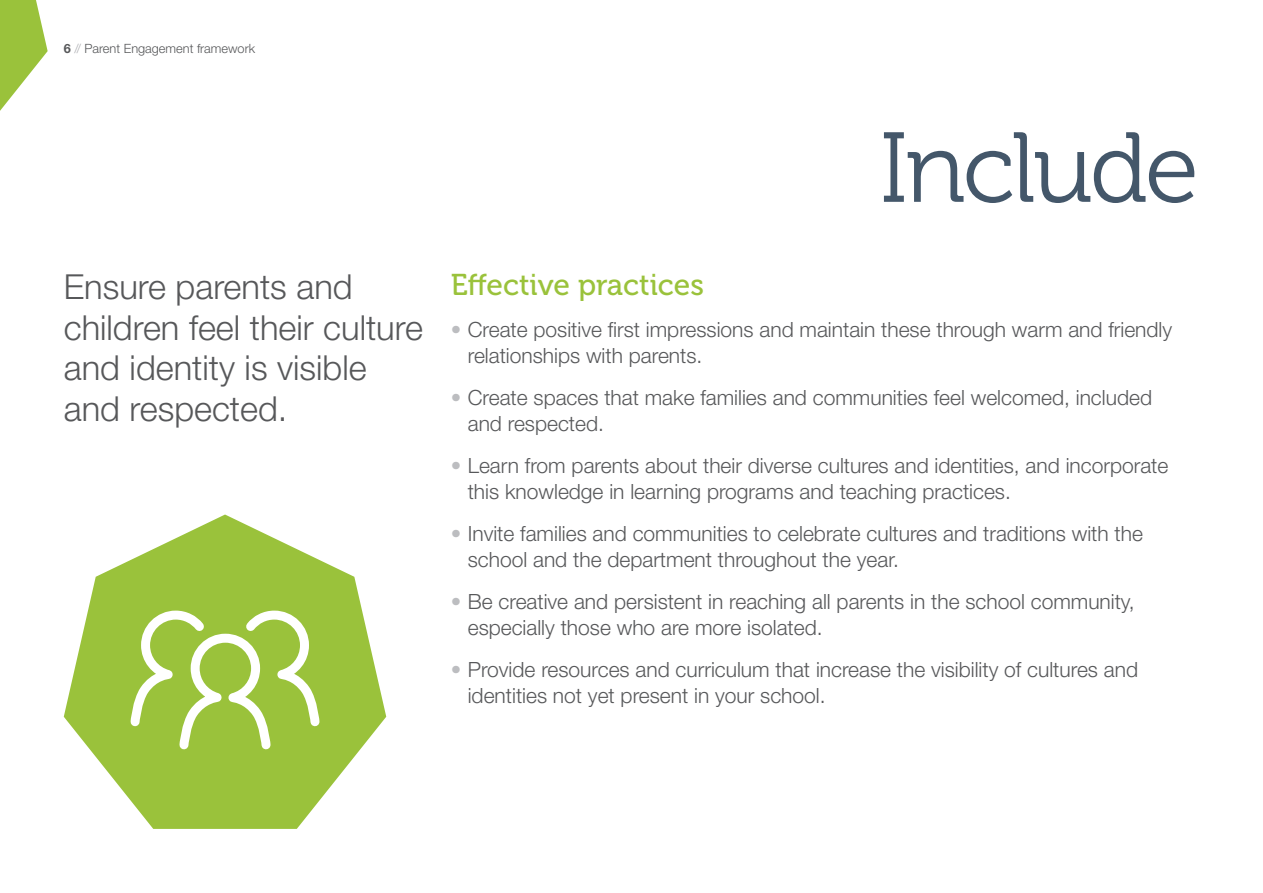
<style>
.page{position:relative;width:1263px;height:893px;background:#fff}
.page>*{position:absolute;margin:0;border:0;box-sizing:border-box;transform-origin:0 0}
.t1{font:99px "Museo 300";letter-spacing:-.03em;color:#44576a}
.t2{font:300 34.5px/40.5px "Helvetica Neue";color:#57585a}
.t3{font:30px "Museo 500";color:#9ac23b}
.t4{font:300 21px/25.5px "Helvetica Neue";color:#57585a}
.t5{font:300 12.75px "Helvetica Neue";color:#57585a}
.s1{font-weight:700}
.s2{color:#a8a9ad}
.s3{color:#bcbdc0}
</style>
<div class="page">
<svg style="left:0;top:0;width:48px;height:111px"></svg>
<svg style="left:64px;top:514px;width:322px;height:315px;fill:#9ac23b"></svg>
<svg style="left:126px;top:606px;width:198px;height:148px"></svg>
<p class="t5" style="left:64px;top:40px;width:193px"><span class="s1">6</span> <span class="s2">//</span> Parent Engagement framework</p>
<p class="t2" style="left:64px;top:266px;width:361px">Ensure parents and children feel their culture and identity is visible and respected.</p>
<p class="t1" style="left:879px;top:114px;width:321px">Include</p>
<p class="t3" style="left:451px;top:268px;width:255px">Effective practices</p>
<p class="t4" style="left:468px;top:316px;width:706px;text-indent:-17px"><span class="s3">•</span> Create positive first impressions and maintain these through warm and friendly relationships with parents.</p>
<p class="t4" style="left:468px;top:384px;width:686px;text-indent:-17px"><span class="s3">•</span> Create spaces that make families and communities feel welcomed, included and respected.</p>
<p class="t4" style="left:468px;top:452px;width:702px;text-indent:-17px"><span class="s3">•</span> Learn from parents about their diverse cultures and identities, and incorporate this knowledge in learning programs and teaching practices.</p>
<p class="t4" style="left:468px;top:521px;width:677px;text-indent:-17px"><span class="s3">•</span> Invite families and communities to celebrate cultures and traditions with the school and the department throughout the year.</p>
<p class="t4" style="left:468px;top:589px;width:668px;text-indent:-17px"><span class="s3">•</span> Be creative and persistent in reaching all parents in the school community, especially those who are more isolated.</p>
<p class="t4" style="left:468px;top:657px;width:672px;text-indent:-17px"><span class="s3">•</span> Provide resources and curriculum that increase the visibility of cultures and identities not yet present in your school.</p>
</div>
